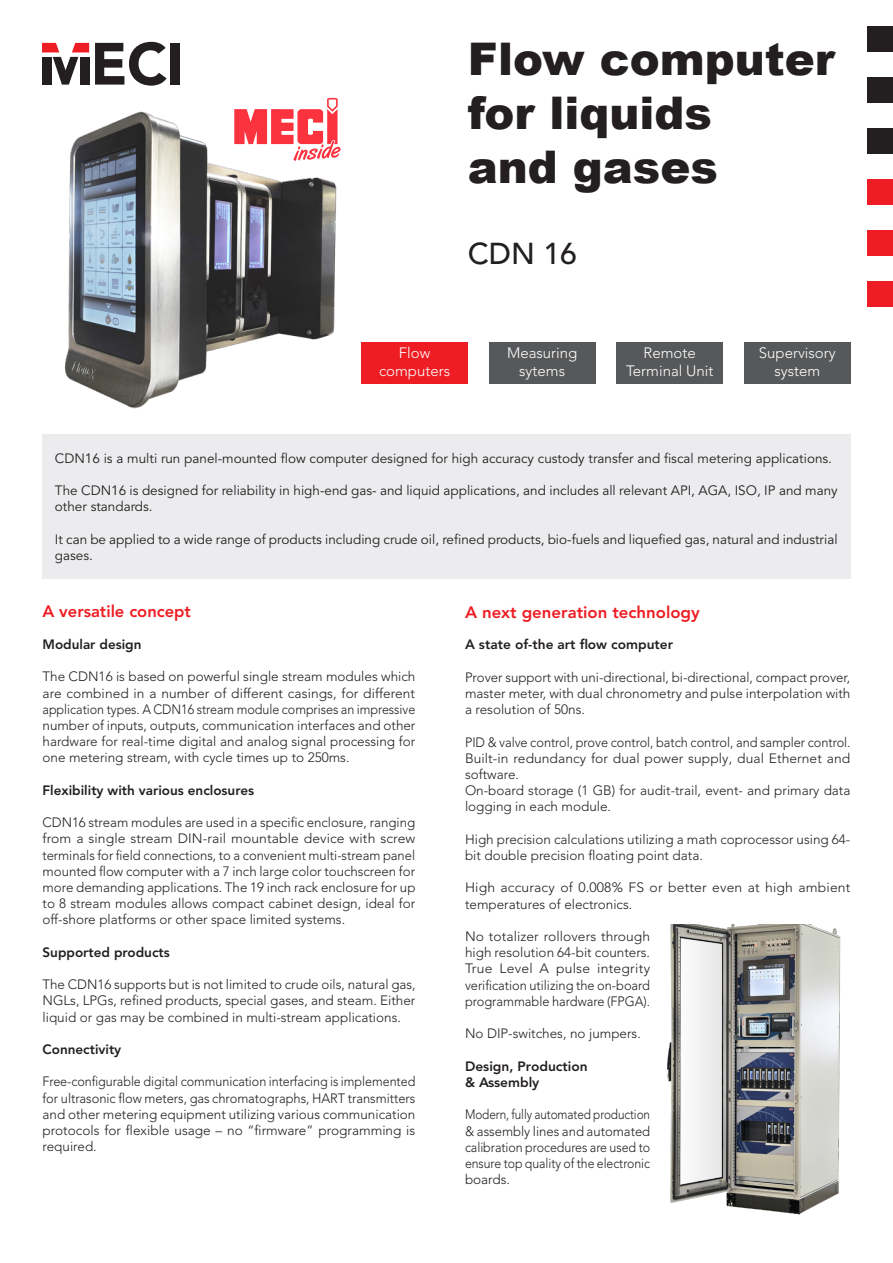
<style>
.page{position:relative;width:893px;height:1263px;background:#fff}
.page>*{position:absolute;margin:0;border:0;box-sizing:border-box;transform-origin:0 0}
.t1{font:900 45px "Arial";color:#231f20}
.t2{font:500 30px "Avenir LT Pro";color:#231f20}
.t3{font:800 16.5px "Avenir LT Pro";color:#ee1d23}
.t4{font:300 15px "Avenir LT Pro";color:#fff}
.Para_rectange{font:300 13.5px/16.2px "Avenir LT Pro";color:#231f20;text-align:justify}
.Entete{font:13.5px/16.2px "Avenir LT Pro";color:#231f20}
.Para_rectange-2{font:300 13.5px/16.2px "Avenir LT Pro";color:#231f20;text-align:justify;scale:.93 1}
.t5{font:800 13.5px "Avenir LT Pro";color:#231f20}
.Para_rectange-3{font:300 13.5px/16.2px "Avenir LT Pro";color:#231f20;text-align:justify;scale:.87 1}
.Para_rectange-4{font:300 13.5px "Avenir LT Pro";color:#231f20;scale:.95 1}
</style>
<div class="page">
<div style="left:42px;top:434px;width:808px;height:144px;background:#ececee"></div>
<img style="left:64px;top:111px;width:273px;height:298px">
<div style="left:867px;top:27px;width:26px;height:25px;background:#231f20"></div>
<div style="left:867px;top:78px;width:26px;height:25px;background:#231f20"></div>
<div style="left:867px;top:129px;width:26px;height:25px;background:#231f20"></div>
<div style="left:867px;top:180px;width:26px;height:25px;background:#ee1d23"></div>
<div style="left:867px;top:231px;width:26px;height:25px;background:#ee1d23"></div>
<div style="left:867px;top:282px;width:26px;height:25px;background:#ee1d23"></div>
<svg style="left:233px;top:97px;width:108px;height:65px"></svg>
<div style="left:361px;top:342px;width:107px;height:42px;background:#ee1d23"></div>
<div style="left:489px;top:342px;width:106px;height:42px;background:#57585a"></div>
<div style="left:617px;top:342px;width:106px;height:42px;background:#57585a"></div>
<div style="left:744px;top:342px;width:106px;height:42px;background:#57585a"></div>
<svg style="left:42px;top:43px;width:47px;height:42px"></svg>
<div style="left:80px;top:57px;width:9px;height:28px;background:#231f20"></div>
<svg style="left:95px;top:42px;width:72px;height:44px"></svg>
<div style="left:171px;top:43px;width:9px;height:42px;background:#231f20"></div>
<img style="left:667px;top:925px;width:174px;height:290px">
<p class="t1" style="left:468px;top:26px;width:369px">Flow computer</p>
<p class="t1" style="left:468px;top:80px;width:246px">for liquids</p>
<p class="t1" style="left:468px;top:134px;width:252px">and gases</p>
<p class="t2" style="left:468px;top:236px;width:110px">CDN 16</p>
<p class="t4" style="left:399px;top:344px;width:33px">Flow</p>
<p class="t4" style="left:379px;top:362px;width:73px">computers</p>
<p class="t4" style="left:507px;top:344px;width:72px">Measuring</p>
<p class="t4" style="left:519px;top:362px;width:47px">sytems</p>
<p class="t4" style="left:644px;top:344px;width:54px">Remote</p>
<p class="t4" style="left:626px;top:362px;width:89px">Terminal Unit</p>
<p class="t4" style="left:759px;top:344px;width:78px">Supervisory</p>
<p class="t4" style="left:774px;top:362px;width:47px">system</p>
<p class="Entete" style="left:55px;top:450px;width:779px">CDN16 is a multi run panel-mounted flow computer designed for high accuracy custody transfer and fiscal metering applications.</p>
<p class="Entete" style="left:55px;top:482px;width:784px">The CDN16 is designed for reliability in high-end gas- and liquid applications, and includes all relevant API, AGA, ISO, IP and many other standards.</p>
<p class="Entete" style="left:55px;top:531px;width:784px">It can be applied to a wide range of products including crude oil, refined products, bio-fuels and liquefied gas, natural and industrial gases.</p>
<p class="t3" style="left:43px;top:602px;width:150px">A versatile concept</p>
<p class="t5" style="left:43px;top:636px;width:101px">Modular design</p>
<p class="Para_rectange" style="left:43px;top:668px;width:374px">The CDN16 is based on powerful single stream modules which are combined in a number of different casings, for different application types. A CDN16 stream module comprises an impressive number of inputs, outputs, communication interfaces and other hardware for real-time digital and analog signal processing for one metering stream, with cycle times up to 250ms.</p>
<p class="t5" style="left:43px;top:782px;width:213px">Flexibility with various enclosures</p>
<p class="Para_rectange" style="left:43px;top:814px;width:374px">CDN16 stream modules are used in a specific enclosure, ranging from a single stream DIN-rail mountable device with screw terminals for field connections, to a convenient multi-stream panel mounted flow computer with a 7 inch large color touchscreen for more demanding applications. The 19 inch rack enclosure for up to 8 stream modules allows compact cabinet design, ideal for off-shore platforms or other space limited systems.</p>
<p class="t5" style="left:43px;top:944px;width:129px">Supported products</p>
<p class="Para_rectange" style="left:43px;top:976px;width:375px">The CDN16 supports but is not limited to crude oils, natural gas, NGLs, LPGs, refined products, special gases, and steam. Either liquid or gas may be combined in multi-stream applications.</p>
<p class="t5" style="left:43px;top:1041px;width:80px">Connectivity</p>
<p class="Para_rectange-2" style="left:43px;top:1073px;width:402px">Free-configurable digital communication interfacing is implemented for ultrasonic flow meters, gas chromatographs, HART transmitters and other metering equipment utilizing various communication protocols for flexible usage – no “firmware” programming is required.</p>
<p class="t3" style="left:465px;top:602px;width:236px">A next generation technology</p>
<p class="t5" style="left:465px;top:637px;width:210px">A state of-the art flow computer</p>
<p class="Para_rectange" style="left:465px;top:669px;width:387px">Prover support with uni-directional, bi-directional, compact prover, master meter, with dual chronometry and pulse interpolation with a resolution of 50ns.</p>
<p class="Para_rectange-4" style="left:465px;top:734px;width:407px">PID &amp; valve control, prove control, batch control, and sampler control.</p>
<p class="Para_rectange" style="left:465px;top:750px;width:387px">Built-in redundancy for dual power supply, dual Ethernet and software.</p>
<p class="Para_rectange" style="left:465px;top:782px;width:387px">On-board storage (1 GB) for audit-trail, event- and primary data logging in each module.</p>
<p class="Para_rectange" style="left:465px;top:831px;width:387px">High precision calculations utilizing a math coprocessor using 64- bit double precision floating point data.</p>
<p class="Para_rectange" style="left:465px;top:880px;width:387px">High accuracy of 0.008% FS or better even at high ambient temperatures of electronics.</p>
<p class="Para_rectange" style="left:465px;top:928px;width:187px">No totalizer rollovers through high resolution 64-bit counters.</p>
<p class="Para_rectange" style="left:465px;top:961px;width:187px">True Level A pulse integrity verification utilizing the on-board programmable hardware (FPGA).</p>
<p class="Para_rectange" style="left:465px;top:1025px;width:177px">No DIP-switches, no jumpers.</p>
<p class="t5" style="left:465px;top:1058px;width:124px">Design, Production</p>
<p class="t5" style="left:465px;top:1074px;width:76px">&amp; Assembly</p>
<p class="Para_rectange-3" style="left:465px;top:1106px;width:214px">Modern, fully automated production &amp; assembly lines and automated calibration procedures are used to ensure top quality of the electronic boards.</p>
</div>
